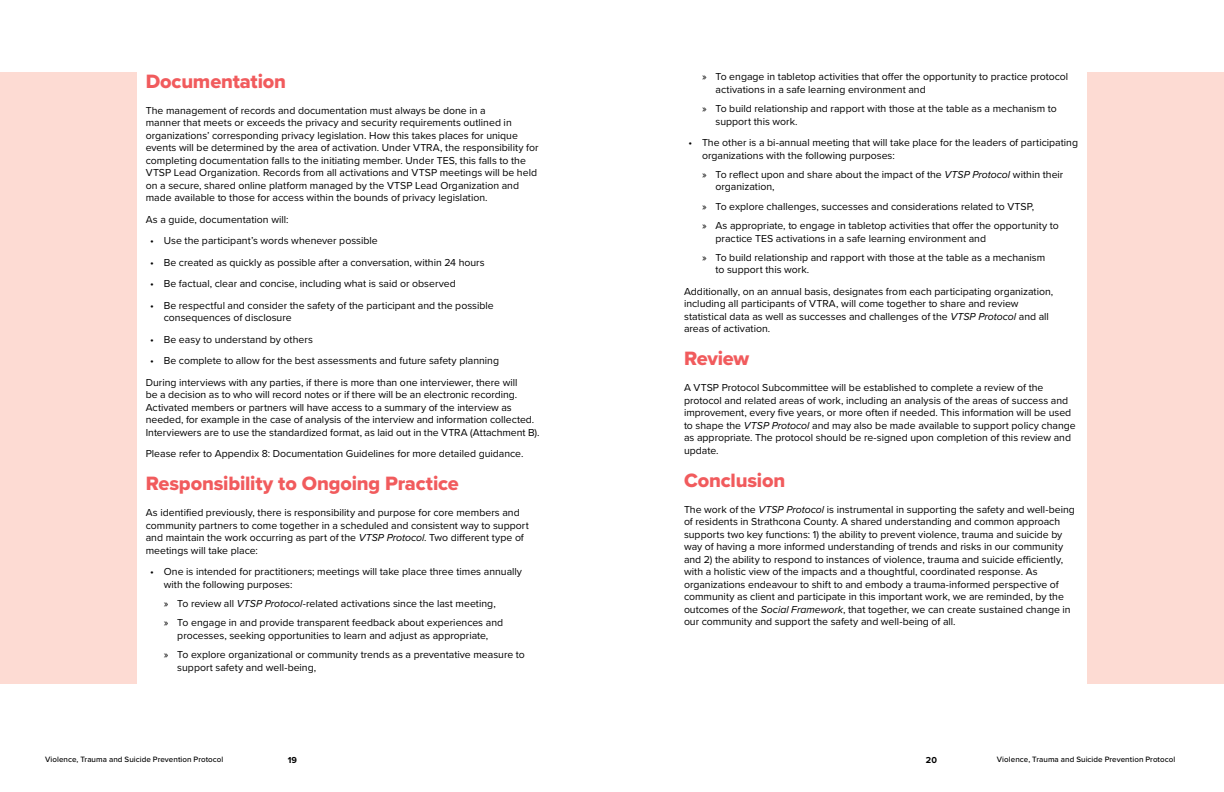
<style>
.page{position:relative;width:1224px;height:792px;background:#fff}
.page>*{position:absolute;margin:0;border:0;box-sizing:border-box;transform-origin:0 0}
.t1{font:20px "Proxima Nova Extrabld";letter-spacing:-.01em;color:#f15b5d}
.t2{font:10.5px/12.5px "Proxima Nova";color:#000}
.t3{font:700 9px "Proxima Nova";color:#000}
.t4{font:500 8px "Proxima Nova";letter-spacing:.01em;color:#000}
.s1{font-style:italic}
</style>
<div class="page">
<div style="left:0;top:72px;width:137px;height:612px;background:#fddbd3"></div>
<div style="left:1088px;top:72px;width:136px;height:612px;background:#fddbd3"></div>
<h1 class="t1" style="left:146px;top:66px;width:142px">Documentation</h1>
<p class="t2" style="left:146px;top:104px;width:394px">The management of records and documentation must always be done in a<br>manner that meets or exceeds the privacy and security requirements outlined in organizations’ corresponding privacy legislation. How this takes places for unique events will be determined by the area of activation. Under VTRA, the responsibility for completing documentation falls to the initiating member. Under TES, this falls to the VTSP Lead Organization. Records from all activations and VTSP meetings will be held on a secure, shared online platform managed by the VTSP Lead Organization and made available to those for access within the bounds of privacy legislation.</p>
<p class="t2" style="left:146px;top:213px;width:144px">As a guide, documentation will:</p>
<p class="t2" style="left:150px;top:234px;width:229px">• Use the participant’s words whenever possible</p>
<p class="t2" style="left:150px;top:256px;width:336px">• Be created as quickly as possible after a conversation, within 24 hours</p>
<p class="t2" style="left:150px;top:277px;width:307px">• Be factual, clear and concise, including what is said or observed</p>
<p class="t2" style="left:164px;top:299px;width:332px;text-indent:-14px">• Be respectful and consider the safety of the participant and the possible consequences of disclosure</p>
<p class="t2" style="left:150px;top:333px;width:164px">• Be easy to understand by others</p>
<p class="t2" style="left:146px;top:350px;width:373px;line-height:21.5px;text-indent:4px">• Be complete to allow for the best assessments and future safety planning<br>During interviews with any parties, if there is more than one interviewer, there will</p>
<p class="t2" style="left:146px;top:388px;width:395px">be a decision as to who will record notes or if there will be an electronic recording.<br>Activated members or partners will have access to a summary of the interview as needed, for example in the case of analysis of the interview and information collected.<br>Interviewers are to use the standardized format, as laid out in the VTRA (Attachment B).</p>
<p class="t2" style="left:146px;top:447px;width:379px">Please refer to Appendix 8: Documentation Guidelines for more detailed guidance.</p>
<h1 class="t1" style="left:146px;top:469px;width:314px">Responsibility to Ongoing Practice</h1>
<p class="t2" style="left:146px;top:506px;width:384px">As identified previously, there is responsibility and purpose for core members and community partners to come together in a scheduled and consistent way to support and maintain the work occurring as part of the <span class="s1">VTSP Protocol</span>. Two different type of meetings will take place:</p>
<p class="t2" style="left:164px;top:565px;width:360px;text-indent:-14px">• One is intended for practitioners; meetings will take place three times annually with the following purposes:</p>
<p class="t2" style="left:164px;top:594px;width:341px;line-height:19.3px">» To review all <span class="s1">VTSP Protocol</span>-related activations since the last meeting,<br>» To engage in and provide transparent feedback about experiences and</p>
<p class="t2" style="left:164px;top:625px;width:363px;line-height:19.3px;text-indent:14px">processes, seeking opportunities to learn and adjust as appropriate,<br>» To explore organizational or community trends as a preventative measure to</p>
<p class="t2" style="left:177px;top:661px;width:140px">support safety and well-being,</p>
<p class="t2" style="left:716px;top:70px;width:354px;text-indent:-14px">» To engage in tabletop activities that offer the opportunity to practice protocol activations in a safe learning environment and</p>
<p class="t2" style="left:716px;top:102px;width:343px;text-indent:-14px">» To build relationship and rapport with those at the table as a mechanism to support this work.</p>
<p class="t2" style="left:702px;top:136px;width:378px;text-indent:-14px">• The other is a bi-annual meeting that will take place for the leaders of participating organizations with the following purposes:</p>
<p class="t2" style="left:716px;top:168px;width:349px;text-indent:-14px">» To reflect upon and share about the impact of the <span class="s1">VTSP Protocol</span> within their organization,</p>
<p class="t2" style="left:702px;top:196px;width:358px;line-height:19.3px">» To explore challenges, successes and considerations related to VTSP,<br>» As appropriate, to engage in tabletop activities that offer the opportunity to</p>
<p class="t2" style="left:702px;top:228px;width:345px;line-height:19.3px;text-indent:14px">practice TES activations in a safe learning environment and<br>» To build relationship and rapport with those at the table as a mechanism</p>
<p class="t2" style="left:684px;top:259px;width:371px;line-height:21.5px;text-indent:32px">to support this work.<br>Additionally, on an annual basis, designates from each participating organization,</p>
<p class="t2" style="left:684px;top:297px;width:366px">including all participants of VTRA, will come together to share and review statistical data as well as successes and challenges of the <span class="s1">VTSP Protocol</span> and all areas of activation.</p>
<h1 class="t1" style="left:684px;top:344px;width:67px">Review</h1>
<p class="t2" style="left:684px;top:381px;width:393px">A VTSP Protocol Subcommittee will be established to complete a review of the protocol and related areas of work, including an analysis of the areas of success and improvement, every five years, or more often if needed. This information will be used to shape the <span class="s1">VTSP Protocol</span> and may also be made available to support policy change as appropriate. The protocol should be re-signed upon completion of this review and update.</p>
<h1 class="t1" style="left:684px;top:465px;width:103px">Conclusion</h1>
<p class="t2" style="left:684px;top:503px;width:393px">The work of the <span class="s1">VTSP Protocol</span> is instrumental in supporting the safety and well-being of residents in Strathcona County. A shared understanding and common approach supports two key functions: 1) the ability to prevent violence, trauma and suicide by way of having a more informed understanding of trends and risks in our community and 2) the ability to respond to instances of violence, trauma and suicide efficiently, with a holistic view of the impacts and a thoughtful, coordinated response. As organizations endeavour to shift to and embody a trauma-informed perspective of community as client and participate in this important work, we are reminded, by the outcomes of the <span class="s1">Social Framework</span>, that together, we can create sustained change in our community and support the safety and well-being of all.</p>
<p class="t4" style="left:45px;top:754px;width:180px">Violence, Trauma and Suicide Prevention Protocol</p>
<p class="t3" style="left:288px;top:753px;width:11px">19</p>
<p class="t3" style="left:926px;top:753px;width:13px">20</p>
<p class="t4" style="left:997px;top:754px;width:180px">Violence, Trauma and Suicide Prevention Protocol</p>
</div>
